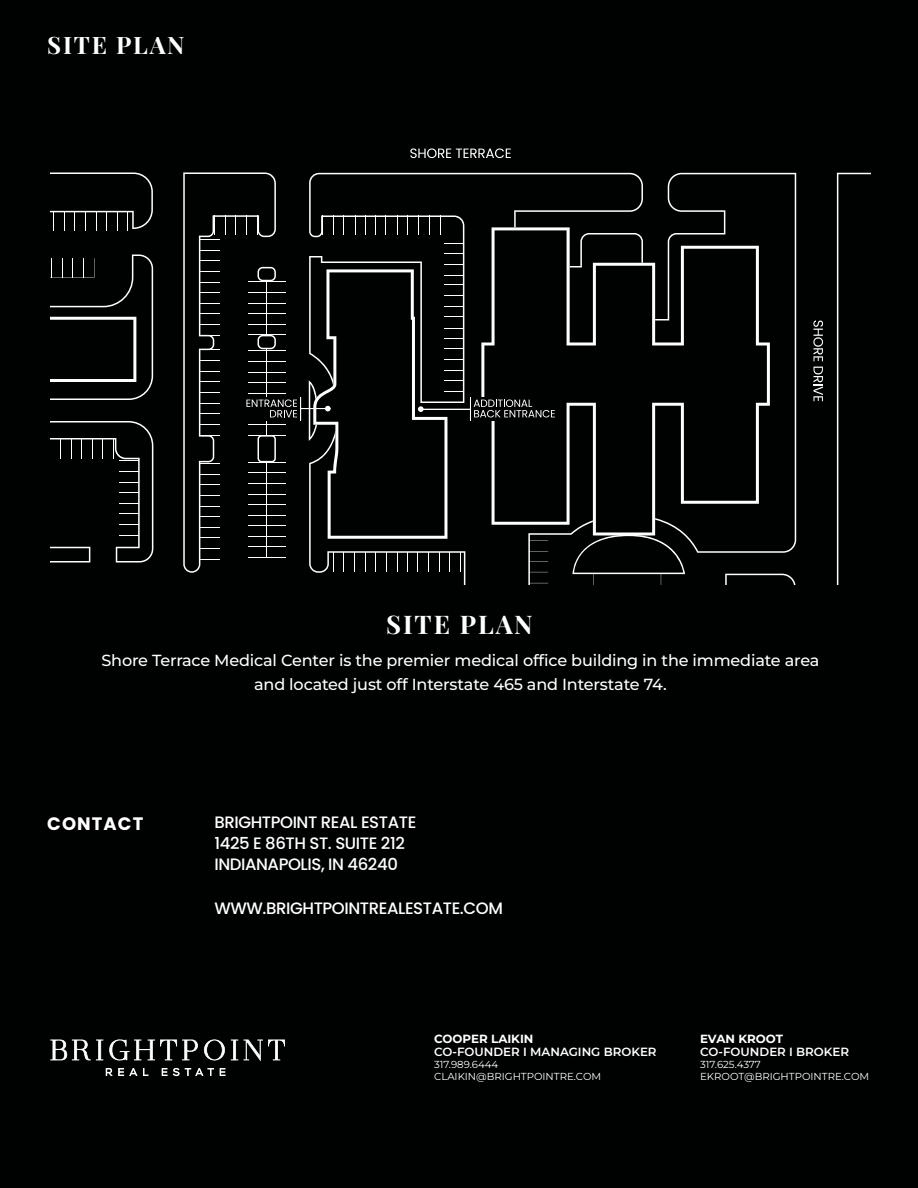
<style>
.page{position:relative;width:918px;height:1188px;background:#000101}
.page>*{position:absolute;margin:0;border:0;box-sizing:border-box;transform-origin:0 0}
.t1{font:700 25.65px "Playfair Display";letter-spacing:.075em;color:#fff}
.t2{font:700 24px "Playfair Display";letter-spacing:.075em;color:#fff}
.t3{font:700 18px "Poppins";letter-spacing:.06em;color:#fff}
.t4{font:500 16.5px/21px "Poppins";letter-spacing:-.025em;color:#fff}
.t5{font:500 16.05px/24px "Montserrat";letter-spacing:-.01em;color:#fff;text-align:center}
.t6{font:600 11.85px "Montserrat";color:#fff}
.t7{font:700 11.85px "Montserrat";color:#fff}
.t8{font:10.2px/11.9px "Montserrat";color:#fff}
</style>
<div class="page">
<svg style="left:106px;top:1068px;width:42px;height:8px"></svg>
<svg style="left:162px;top:1068px;width:52px;height:8px"></svg>
<svg style="left:220px;top:1068px;width:6px;height:8px"></svg>
<svg style="left:50px;top:1040px;width:53px;height:20px"></svg>
<svg style="left:109px;top:1039px;width:89px;height:21px"></svg>
<svg style="left:204px;top:1039px;width:21px;height:21px"></svg>
<svg style="left:231px;top:1040px;width:54px;height:21px"></svg>
<svg style="left:410px;top:148px;width:101px;height:10px"></svg>
<svg style="left:813px;top:321px;width:10px;height:40px"></svg>
<svg style="left:814px;top:367px;width:9px;height:34px"></svg>
<svg style="left:50px;top:172px;width:103px;height:59px"></svg>
<svg style="left:837px;top:173px;width:34px;height:411px"></svg>
<svg style="left:725px;top:574px;width:71px;height:10px"></svg>
<svg style="left:50px;top:421px;width:103px;height:141px"></svg>
<svg style="left:50px;top:254px;width:103px;height:146px"></svg>
<svg style="left:685px;top:173px;width:111px;height:380px"></svg>
<svg style="left:183px;top:172px;width:502px;height:412px"></svg>
<h2 class="t2" style="left:47px;top:30px;width:139px">SITE PLAN</h2>
<h1 class="t1" style="left:386px;top:608px;width:148px">SITE PLAN</h1>
<p class="t5" style="left:101px;top:648px;width:720px">Shore Terrace Medical Center is the premier medical office building in the immediate area and located just off Interstate 465 and Interstate 74.</p>
<p class="t3" style="left:47px;top:813px;width:98px">CONTACT</p>
<p class="t4" style="left:214px;top:812px;width:203px">BRIGHTPOINT REAL ESTATE<br>1425 E 86TH ST. SUITE 212<br>INDIANAPOLIS, IN 46240</p>
<p class="t4" style="left:214px;top:898px;width:290px">WWW.BRIGHTPOINTREALESTATE.COM</p>
<p class="t7" style="left:434px;top:1031px;width:101px">COOPER LAIKIN</p>
<p class="t6" style="left:434px;top:1044px;width:224px">CO-FOUNDER I MANAGING BROKER</p>
<p class="t8" style="left:434px;top:1058px;width:169px">317.989.6444<br>CLAIKIN@BRIGHTPOINTRE.COM</p>
<p class="t7" style="left:700px;top:1031px;width:84px">EVAN KROOT</p>
<p class="t6" style="left:700px;top:1044px;width:151px">CO-FOUNDER I BROKER</p>
<p class="t8" style="left:700px;top:1058px;width:171px">317.625.4377<br>EKROOT@BRIGHTPOINTRE.COM</p>
</div>
